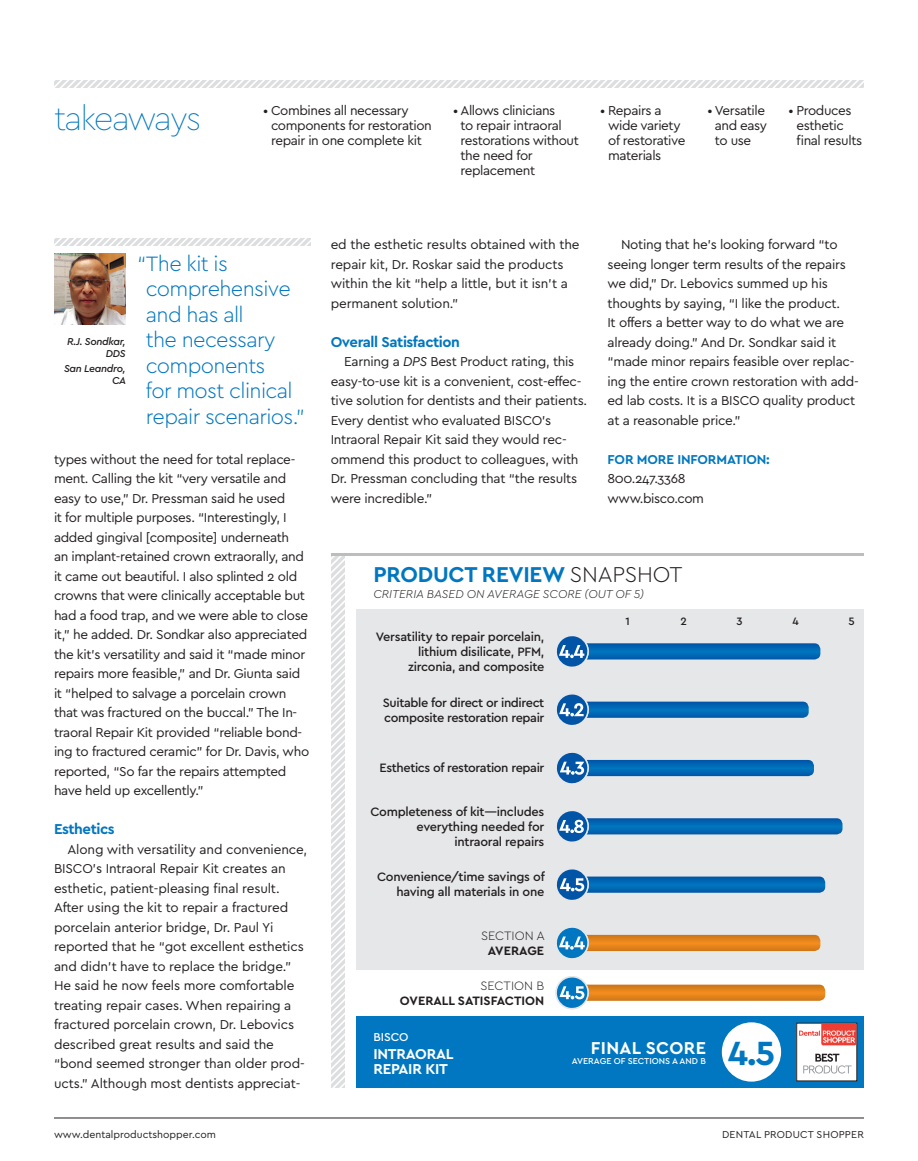
<style>
.page{position:relative;width:918px;height:1161px;background:#fff}
.page>*{position:absolute;margin:0;border:0;box-sizing:border-box;transform-origin:0 0}
.t1{font:700 35.1px "Cera";color:#0077c0}
.PE_TAKEAWAY_HEAD{font:100 34.5px "Cera";letter-spacing:-.06em;color:#0077c0}
.Eval__box_List{font:700 22.5px "Cera";letter-spacing:-.01em;color:#0077c0}
.t2{font:300 21.75px/25.5px "Cera";letter-spacing:-.03em;color:#0077c0}
.Eval__box_List-2{font:700 18px "Cera";letter-spacing:.02em;color:#fff}
.PE_BODY_COPY{font:700 15px "Cera";letter-spacing:-.03em;color:#0077c0}
.Eval__box_List-3{font:700 15px/15px "Cera";letter-spacing:-.015em;color:#fff}
.PE_BODY_COPY-2{font:13.5px/19.5px "Cera";letter-spacing:-.02em;color:#231f20}
.PE_TAKEAWAY_BODY{font:13.5px/15px "Cera";letter-spacing:-.03em;color:#231f20}
.PE_BODY_COPY-3{font:700 13.5px "Cera";letter-spacing:-.01em;color:#0077c0}
.Eval__box_List-4{font:500 12.75px/15px "Cera";letter-spacing:-.02em;color:#231f20;text-align:right}
.Eval__box_List-5{font:700 12.75px/15px "Cera";color:#231f20;text-align:right}
.Eval__box_List-6{font:300 12.75px/15px "Cera";color:#231f20;text-align:center}
.Eval__box_List-7{font:italic 300 12px "Cera";color:#231f20}
.Eval__box_List-8{font:500 12px "Cera";color:#fff}
.t3{font:500 11.25px "Cera";color:#231f20}
.t4{font:10.5px "Cera";color:#231f20}
.PE_Quote_names_citie{font:italic 500 10.5px/12px "Cera";letter-spacing:-.03em;color:#231f20;text-align:right}
.t5{font:10.5px "Cera";letter-spacing:.02em;color:#231f20}
.Eval__box_List-9{font:500 9px "Cera";color:#fff}
.s1{font-style:italic}
.s2{font-weight:300;color:#231f20}
.s3{font-weight:700}
.s4{font-weight:300}
</style>
<div class="page">
<hr style="left:54px;top:1118px;width:810px;height:1px;background:#231f20">
<svg style="left:54px;top:80px;width:810px;height:7px"></svg>
<svg style="left:54px;top:239px;width:256px;height:6px"></svg>
<img style="left:54px;top:253px;width:72px;height:72px">
<div style="left:356px;top:1016px;width:508px;height:72px;background:#0077c0"></div>
<div style="left:356px;top:610px;width:508px;height:360px;background:#e6e7e9"></div>
<div style="left:797px;top:1023px;width:60px;height:58px;background:#fff"></div>
<div style="left:796px;top:1023px;width:61px;height:58px;border:1px solid #231f20"></div>
<svg style="left:799px;top:1024px;width:57px;height:21px"></svg>
<svg style="left:803px;top:1054px;width:49px;height:20px"></svg>
<div style="left:722px;top:1022px;width:59px;height:60px;background:#fff;border-radius:50%"></div>
<svg style="left:332px;top:555px;width:13px;height:533px"></svg>
<hr style="left:332px;top:553px;width:532px;height:2px;background:#bcbdc0">
<svg style="left:556px;top:694px;width:253px;height:31px"></svg>
<svg style="left:556px;top:636px;width:264px;height:31px"></svg>
<svg style="left:555px;top:976px;width:270px;height:34px"></svg>
<svg style="left:556px;top:927px;width:264px;height:32px"></svg>
<svg style="left:556px;top:752px;width:258px;height:32px"></svg>
<svg style="left:556px;top:811px;width:287px;height:31px"></svg>
<svg style="left:556px;top:869px;width:269px;height:31px"></svg>
<p class="PE_TAKEAWAY_HEAD" style="left:54px;top:95px;width:149px">takeaways</p>
<p class="PE_TAKEAWAY_BODY" style="left:460px;top:102px;width:120px;text-indent:-7px">• Allows clinicians<br>to repair intraoral restorations without the need for replacement</p>
<p class="PE_TAKEAWAY_BODY" style="left:271px;top:102px;width:162px;text-indent:-8px">• Combines all necessary components for restoration repair in one complete kit</p>
<p class="PE_TAKEAWAY_BODY" style="left:608px;top:102px;width:79px;text-indent:-8px">• Repairs a wide variety of restorative materials</p>
<p class="PE_TAKEAWAY_BODY" style="left:715px;top:102px;width:54px;text-indent:-7px">• Versatile and easy to use</p>
<p class="PE_TAKEAWAY_BODY" style="left:796px;top:102px;width:67px;text-indent:-8px">• Produces esthetic final results</p>
<p class="PE_Quote_names_citie" style="left:67px;top:335px;width:60px">R.J. Sondkar,<br>DDS</p>
<p class="PE_Quote_names_citie" style="left:64px;top:362px;width:64px">San Leandro,<br>CA</p>
<p class="t2" style="left:146px;top:250px;width:161px;text-indent:-9px">“The kit is comprehensive and has all<br>the necessary components<br>for most clinical repair scenarios.”</p>
<p class="PE_BODY_COPY-2" style="left:54px;top:449px;width:257px">types without the need for total replace&shy;ment. Calling the kit “very versatile and easy to use,” Dr. Pressman said he used<br>it for multiple purposes. “Interestingly, I added gingival [composite] underneath<br>an implant-retained crown extraorally, and it came out beautiful. I also splinted 2 old crowns that were clinically acceptable but had a food trap, and we were able to close it,” he added. Dr. Sondkar also appreciated the kit’s versatility and said it “made minor repairs more feasible,” and Dr. Giunta said it “helped to salvage a porcelain crown that was fractured on the buccal.” The In&shy;traoral Repair Kit provided “reliable bond&shy;ing to fractured ceramic” for Dr. Davis, who reported, “So far the repairs attempted have held up excellently.”</p>
<p class="PE_BODY_COPY" style="left:54px;top:819px;width:62px">Esthetics</p>
<p class="PE_BODY_COPY-2" style="left:54px;top:839px;width:255px;text-indent:14px">Along with versatility and convenience, BISCO’s Intraoral Repair Kit creates an esthetic, patient-pleasing final result.<br>After using the kit to repair a fractured porcelain anterior bridge, Dr. Paul Yi reported that he “got excellent esthetics and didn’t have to replace the bridge.” He said he now feels more comfortable treating repair cases. When repairing a fractured porcelain crown, Dr. Lebovics described great results and said the “bond seemed stronger than older prod&shy;ucts.” Although most dentists appreciat-</p>
<p class="PE_BODY_COPY-2" style="left:331px;top:234px;width:250px">ed the esthetic results obtained with the repair kit, Dr. Roskar said the products within the kit “help a little, but it isn’t a permanent solution.”</p>
<p class="PE_BODY_COPY" style="left:331px;top:332px;width:131px">Overall Satisfaction</p>
<p class="PE_BODY_COPY-2" style="left:331px;top:351px;width:258px;text-indent:14px">Earning a <span class="s1">DPS</span> Best Product rating, this easy-to-use kit is a convenient, cost-effec&shy;tive solution for dentists and their patients.<br>Every dentist who evaluated BISCO’s Intraoral Repair Kit said they would rec&shy;ommend this product to colleagues, with Dr. Pressman concluding that “the results were incredible.”</p>
<p class="PE_BODY_COPY-2" style="left:608px;top:234px;width:253px;text-indent:14px">Noting that he’s looking forward “to seeing longer term results of the repairs we did,” Dr. Lebovics summed up his thoughts by saying, “I like the product.<br>It offers a better way to do what we are already doing.” And Dr. Sondkar said it “made minor repairs feasible over replac&shy;ing the entire crown restoration with add&shy;ed lab costs. It is a BISCO quality product at a reasonable price.”</p>
<p class="PE_BODY_COPY-3" style="left:608px;top:450px;width:164px">FOR MORE INFORMATION:</p>
<p class="PE_BODY_COPY-2" style="left:608px;top:468px;width:80px">800.247.3368</p>
<p class="PE_BODY_COPY-2" style="left:608px;top:488px;width:98px">www.bisco.com</p>
<p class="Eval__box_List" style="left:373px;top:559px;width:311px">PRODUCT REVIEW <span class="s2">SNAPSHOT</span></p>
<p class="Eval__box_List-7" style="left:373px;top:586px;width:272px">CRITERIA BASED ON AVERAGE SCORE (OUT OF 5)</p>
<p class="t3" style="left:626px;top:614px;width:6px">1</p>
<p class="t3" style="left:681px;top:614px;width:8px">2</p>
<p class="t3" style="left:737px;top:614px;width:8px">3</p>
<p class="t3" style="left:792px;top:614px;width:8px">4</p>
<p class="t3" style="left:848px;top:614px;width:8px">5</p>
<p class="Eval__box_List-4" style="left:376px;top:628px;width:170px">Versatility to repair porcelain, lithium disilicate, PFM, zirconia, and composite</p>
<p class="Eval__box_List-4" style="left:383px;top:694px;width:163px;text-align:left">Suitable for direct or indirect composite restoration repair</p>
<p class="Eval__box_List-4" style="left:380px;top:760px;width:166px">Esthetics of restoration repair</p>
<p class="Eval__box_List-4" style="left:370px;top:803px;width:175px">Completeness of kit—includes everything needed for intraoral repairs</p>
<p class="Eval__box_List-4" style="left:377px;top:869px;width:169px">Convenience/time savings of having all materials in one</p>
<p class="Eval__box_List-6" style="left:481px;top:927px;width:65px">SECTION A<br><span class="s3">AVERAGE</span></p>
<p class="Eval__box_List-5" style="left:400px;top:977px;width:146px"><span class="s4">SECTION B<br></span>OVERALL SATISFACTION</p>
<p class="Eval__box_List-8" style="left:373px;top:1029px;width:37px">BISCO</p>
<p class="Eval__box_List-3" style="left:373px;top:1046px;width:82px">INTRAORAL<br>REPAIR KIT</p>
<p class="Eval__box_List-2" style="left:591px;top:1036px;width:117px">FINAL SCORE</p>
<p class="Eval__box_List-9" style="left:572px;top:1055px;width:136px">AVERAGE OF SECTIONS A AND B</p>
<p class="t1" style="left:728px;top:1030px;width:49px">4.5</p>
<p class="t4" style="left:54px;top:1127px;width:164px">www.dentalproductshopper.com</p>
<p class="t5" style="left:722px;top:1127px;width:143px">DENTAL PRODUCT SHOPPER</p>
</div>
